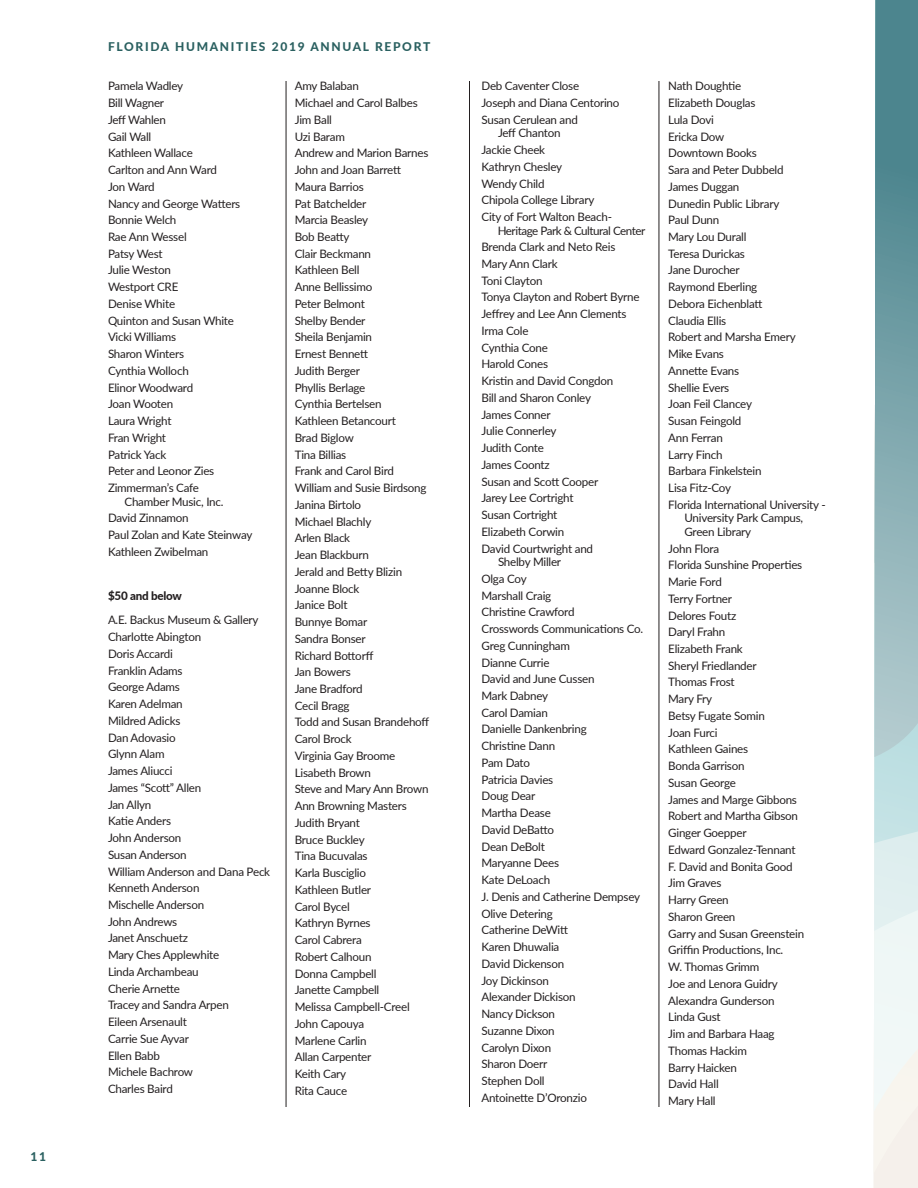
<style>
.page{position:relative;width:918px;height:1188px;background:#fff}
.page>*{position:absolute;margin:0;border:0;box-sizing:border-box;transform-origin:0 0}
.t1{font:800 12px "Lato";letter-spacing:.14em;color:#2a6060}
.t2{font:11.7px/16.8px "Lato";letter-spacing:-.02em;color:#231f20}
.t3{font:800 11.7px "Lato";letter-spacing:-.02em;color:#231f20}
</style>
<div class="page">
<svg style="left:873px;top:0;width:45px;height:1188px"></svg>
<hr style="left:286px;top:81px;width:1px;height:1026px;background:#231f20">
<hr style="left:469px;top:81px;width:1px;height:1026px;background:#231f20">
<hr style="left:659px;top:81px;width:1px;height:1026px;background:#231f20">
<p class="t1" style="left:30px;top:1147px;width:17px">11</p>
<p class="t1" style="left:108px;top:38px;width:324px">FLORIDA HUMANITIES 2019 ANNUAL REPORT</p>
<p class="t2" style="left:108px;top:77px;width:134px">Pamela Wadley<br>Bill Wagner<br>Jeff Wahlen<br>Gail Wall<br>Kathleen Wallace<br>Carlton and Ann Ward<br>Jon Ward<br>Nancy and George Watters<br>Bonnie Welch<br>Rae Ann Wessel<br>Patsy West<br>Julie Weston<br>Westport CRE<br>Denise White<br>Quinton and Susan White<br>Vicki Williams<br>Sharon Winters<br>Cynthia Wolloch<br>Elinor Woodward<br>Joan Wooten<br>Laura Wright<br>Fran Wright<br>Patrick Yack<br>Peter and Leonor Zies<br>Zimmerman’s Cafe</p>
<p class="t2" style="left:108px;top:492px;width:146px;text-indent:16px">Chamber Music, Inc.<br>David Zinnamon<br>Paul Zolan and Kate Steinway<br>Kathleen Zwibelman</p>
<p class="t3" style="left:108px;top:587px;width:75px">$50 and below</p>
<p class="t2" style="left:108px;top:611px;width:164px">A.E. Backus Museum &amp; Gallery<br>Charlotte Abington<br>Doris Accardi<br>Franklin Adams<br>George Adams<br>Karen Adelman<br>Mildred Adicks<br>Dan Adovasio<br>Glynn Alam<br>James Aliucci<br>James “Scott” Allen<br>Jan Allyn<br>Katie Anders<br>John Anderson<br>Susan Anderson<br>William Anderson and Dana Peck<br>Kenneth Anderson<br>Mischelle Anderson<br>John Andrews<br>Janet Anschuetz<br>Mary Ches Applewhite<br>Linda Archambeau<br>Cherie Arnette<br>Tracey and Sandra Arpen<br>Eileen Arsenault<br>Carrie Sue Ayvar<br>Ellen Babb<br>Michele Bachrow<br>Charles Baird</p>
<p class="t2" style="left:295px;top:77px;width:136px">Amy Balaban<br>Michael and Carol Balbes<br>Jim Ball<br>Uzi Baram<br>Andrew and Marion Barnes<br>John and Joan Barrett<br>Maura Barrios<br>Pat Batchelder<br>Marcia Beasley<br>Bob Beatty<br>Clair Beckmann<br>Kathleen Bell<br>Anne Bellissimo<br>Peter Belmont<br>Shelby Bender<br>Sheila Benjamin<br>Ernest Bennett<br>Judith Berger<br>Phyllis Berlage<br>Cynthia Bertelsen<br>Kathleen Betancourt<br>Brad Biglow<br>Tina Billias<br>Frank and Carol Bird<br>William and Susie Birdsong<br>Janina Birtolo<br>Michael Blachly<br>Arlen Black<br>Jean Blackburn<br>Jerald and Betty Blizin<br>Joanne Block<br>Janice Bolt<br>Bunnye Bomar<br>Sandra Bonser<br>Richard Bottorff<br>Jan Bowers<br>Jane Bradford<br>Cecil Bragg<br>Todd and Susan Brandehoff<br>Carol Brock<br>Virginia Gay Broome<br>Lisabeth Brown<br>Steve and Mary Ann Brown<br>Ann Browning Masters<br>Judith Bryant<br>Bruce Buckley<br>Tina Bucuvalas<br>Karla Busciglio<br>Kathleen Butler<br>Carol Bycel<br>Kathryn Byrnes<br>Carol Cabrera<br>Robert Calhoun<br>Donna Campbell<br>Janette Campbell<br>Melissa Campbell-Creel<br>John Capouya<br>Marlene Carlin<br>Allan Carpenter<br>Keith Cary<br>Rita Cauce</p>
<p class="t2" style="left:482px;top:77px;width:139px">Deb Caventer Close<br>Joseph and Diana Centorino<br>Susan Cerulean and</p>
<p class="t2" style="left:482px;top:124px;width:132px;text-indent:16px">Jeff Chanton<br>Jackie Cheek<br>Kathryn Chesley<br>Wendy Child<br>Chipola College Library<br>City of Fort Walton Beach-</p>
<p class="t2" style="left:482px;top:221px;width:165px;text-indent:16px">Heritage Park &amp; Cultural Center<br>Brenda Clark and Neto Reis<br>Mary Ann Clark<br>Toni Clayton<br>Tonya Clayton and Robert Byrne<br>Jeffrey and Lee Ann Clements<br>Irma Cole<br>Cynthia Cone<br>Harold Cones<br>Kristin and David Congdon<br>Bill and Sharon Conley<br>James Conner<br>Julie Connerley<br>Judith Conte<br>James Coontz<br>Susan and Scott Cooper<br>Jarey Lee Cortright<br>Susan Cortright<br>Elizabeth Corwin<br>David Courtwright and</p>
<p class="t2" style="left:482px;top:553px;width:163px;text-indent:16px">Shelby Miller<br>Olga Coy<br>Marshall Craig<br>Christine Crawford<br>Crosswords Communications Co.<br>Greg Cunningham<br>Dianne Currie<br>David and June Cussen<br>Mark Dabney<br>Carol Damian<br>Danielle Dankenbring<br>Christine Dann<br>Pam Dato<br>Patricia Davies<br>Doug Dear<br>Martha Dease<br>David DeBatto<br>Dean DeBolt<br>Maryanne Dees<br>Kate DeLoach<br>J. Denis and Catherine Dempsey<br>Olive Detering<br>Catherine DeWitt<br>Karen Dhuwalia<br>David Dickenson<br>Joy Dickinson<br>Alexander Dickison<br>Nancy Dickson<br>Suzanne Dixon<br>Carolyn Dixon<br>Sharon Doerr<br>Stephen Doll<br>Antoinette D’Oronzio</p>
<p class="t2" style="left:668px;top:77px;width:159px">Nath Doughtie<br>Elizabeth Douglas<br>Lula Dovi<br>Ericka Dow<br>Downtown Books<br>Sara and Peter Dubbeld<br>James Duggan<br>Dunedin Public Library<br>Paul Dunn<br>Mary Lou Durall<br>Teresa Durickas<br>Jane Durocher<br>Raymond Eberling<br>Debora Eichenblatt<br>Claudia Ellis<br>Robert and Marsha Emery<br>Mike Evans<br>Annette Evans<br>Shellie Evers<br>Joan Feil Clancey<br>Susan Feingold<br>Ann Ferran<br>Larry Finch<br>Barbara Finkelstein<br>Lisa Fitz-Coy<br>Florida International University -</p>
<p class="t2" style="left:684px;top:511px;width:120px;line-height:13.5px">University Park Campus,<br>Green Library</p>
<p class="t2" style="left:668px;top:539px;width:138px">John Flora<br>Florida Sunshine Properties<br>Marie Ford<br>Terry Fortner<br>Delores Foutz<br>Daryl Frahn<br>Elizabeth Frank<br>Sheryl Friedlander<br>Thomas Frost<br>Mary Fry<br>Betsy Fugate Somin<br>Joan Furci<br>Kathleen Gaines<br>Bonda Garrison<br>Susan George<br>James and Marge Gibbons<br>Robert and Martha Gibson<br>Ginger Goepper<br>Edward Gonzalez-Tennant<br>F. David and Bonita Good<br>Jim Graves<br>Harry Green<br>Sharon Green<br>Garry and Susan Greenstein<br>Griffin Productions, Inc.<br>W. Thomas Grimm<br>Joe and Lenora Guidry<br>Alexandra Gunderson<br>Linda Gust<br>Jim and Barbara Haag<br>Thomas Hackim<br>Barry Haicken<br>David Hall<br>Mary Hall</p>
</div>
